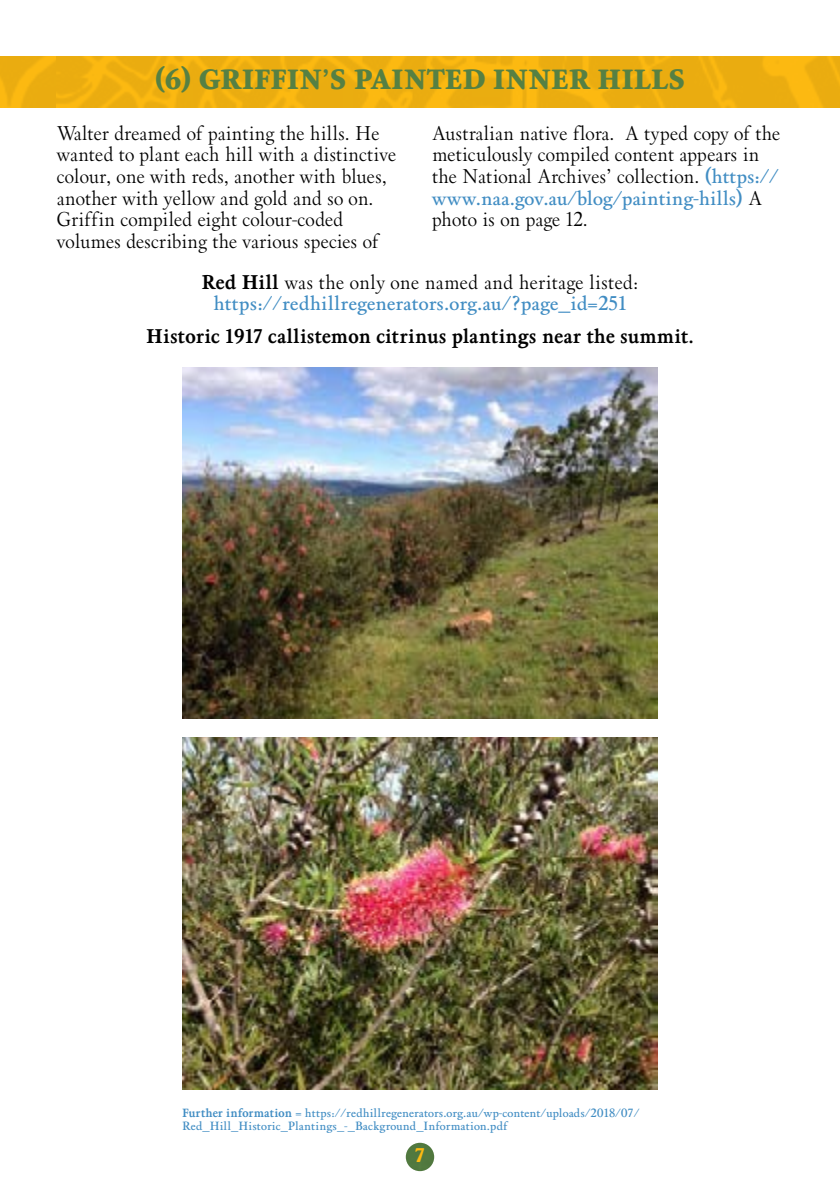
<style>
.page{position:relative;width:840px;height:1191px;background:#fff}
.page>*{position:absolute;margin:0;border:0;box-sizing:border-box;transform-origin:0 0}
.t1{font:800 28px "Brigade";color:#568043}
.t2{font:300 20px/21.6px "Brigade";letter-spacing:-.01em;color:#000}
.t3{font:500 20px/21.6px "Brigade";color:#418dc3;text-align:center}
.t4{font:700 20px "Brigade";color:#000}
.t5{font:800 20px "Brigade";color:#fdba12}
.t6{font:500 12px/13px "Brigade";color:#418dc3}
.s1{font-weight:500;color:#418dc3}
.s2{font-weight:700;color:#000}
.s3{font-weight:300;color:#000}
.s4{font-weight:700}
</style>
<div class="page">
<img style="left:0;top:57px;width:57px;height:51px">
<img style="left:405px;top:1142px;width:29px;height:29px;border-radius:14px">
<img style="left:183px;top:737px;width:474px;height:352px">
<img style="left:182px;top:367px;width:475px;height:352px">
<img style="left:57px;top:57px;width:782px;height:51px">
<h1 class="t1" style="left:154px;top:64px;width:532px">(6) GRIFFIN’S PAINTED INNER HILLS</h1>
<p class="t2" style="left:57px;top:123px;width:341px">Walter dreamed of painting the hills. He wanted to plant each hill with a distinctive colour, one with reds, another with blues, another with yellow and gold and so on.<br>Griffin compiled eight colour-coded volumes describing the various species of</p>
<p class="t2" style="left:432px;top:123px;width:349px">Australian native flora. A typed copy of the meticulously compiled content appears in the National Archives’ collection. <span class="s1">(https:// www.naa.gov.au/blog/painting-hills)</span> A photo is on page 12.</p>
<p class="t3" style="left:201px;top:273px;width:438px"><span class="s2">Red Hill</span> <span class="s3">was the only one named and heritage listed: </span>https://redhillregenerators.org.au/?page_id=251</p>
<p class="t4" style="left:146px;top:326px;width:548px">Historic 1917 callistemon citrinus plantings near the summit.</p>
<p class="t6" style="left:182px;top:1108px;width:458px"><span class="s4">Further information</span> = https://redhillregenerators.org.au/wp-content/uploads/2018/07/<br>Red_Hill_Historic_Plantings_-_Background_Information.pdf</p>
<p class="t5" style="left:415px;top:1144px;width:11px">7</p>
</div>
